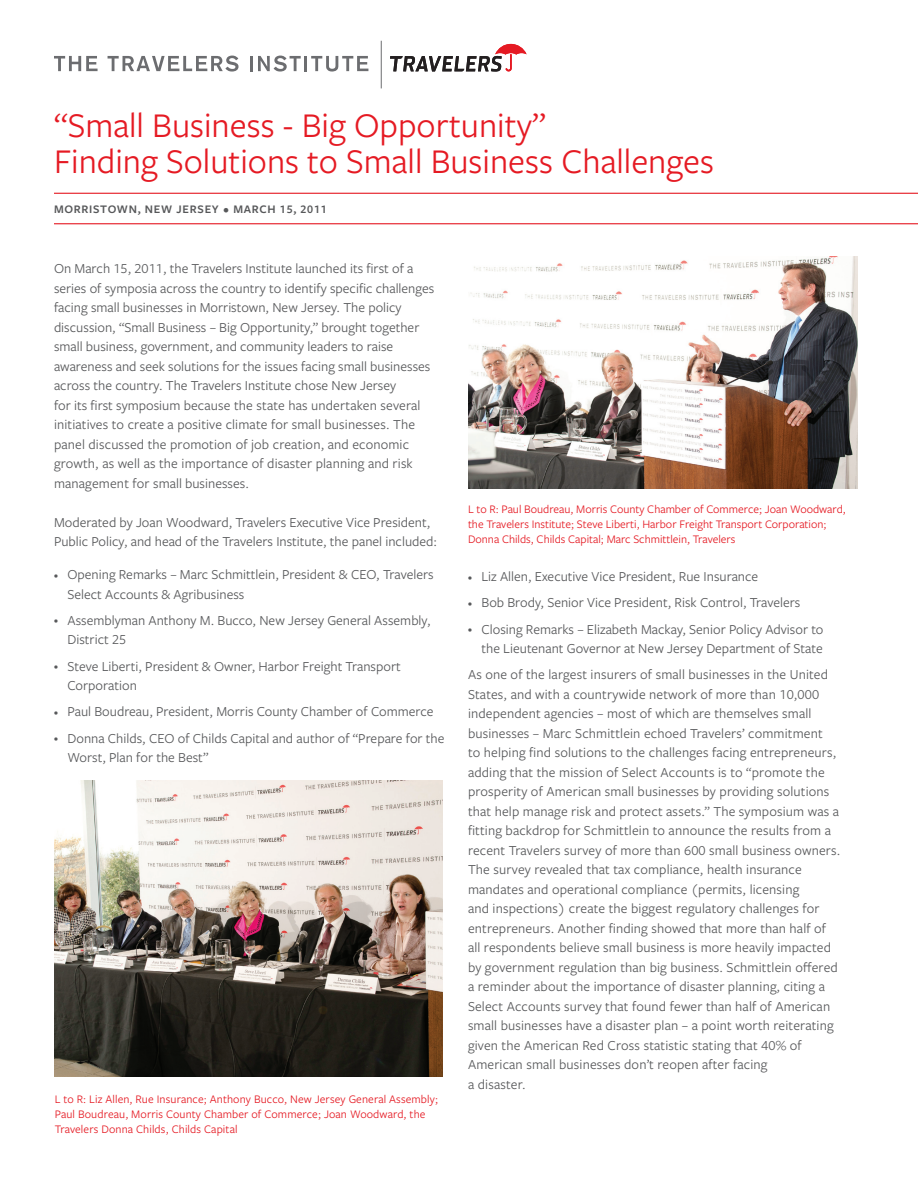
<style>
.page{position:relative;width:918px;height:1188px;background:#fff}
.page>*{position:absolute;margin:0;border:0;box-sizing:border-box;transform-origin:0 0}
.t1{font:36px "Freight Sans Pro";color:#e51a23}
.Body_copy{font:14.25px/19.5px "Freight Sans Pro";letter-spacing:.01em;color:#57585a}
.Bullet{font:14.25px/19.5px "Freight Sans Pro";color:#57585a}
.Body_copy-2{font:12px/15px "Freight Sans Pro";color:#e51a23}
.Sub-title_1_line{font:600 12px "Freight Sans Pro";letter-spacing:.06em;color:#57585a}
.s1{font-size:8.55px}
</style>
<div class="page">
<svg style="left:390px;top:44px;width:137px;height:28px"></svg>
<hr style="left:381px;top:41px;width:1px;height:47px;background:#6c6d70">
<svg style="left:54px;top:56px;width:44px;height:15px"></svg>
<svg style="left:108px;top:56px;width:131px;height:16px"></svg>
<hr style="left:250px;top:56px;width:3px;height:15px;background:#6c6d70">
<svg style="left:258px;top:56px;width:110px;height:16px"></svg>
<hr style="left:54px;top:193px;width:864px;height:1px;background:#e51a23">
<hr style="left:54px;top:223px;width:864px;height:1px;background:#e51a23">
<img style="left:54px;top:781px;width:389px;height:296px">
<img style="left:469px;top:256px;width:389px;height:232px">
<p class="t1" style="left:54px;top:101px;width:494px">“Small Business - Big Opportunity”</p>
<p class="t1" style="left:54px;top:137px;width:662px">Finding Solutions to Small Business Challenges</p>
<p class="Sub-title_1_line" style="left:54px;top:201px;width:274px">MORRISTOWN, NEW JERSEY • MARCH 15, 2011</p>
<p class="Body_copy" style="left:54px;top:258px;width:382px">On March 15, 2011, the Travelers Institute launched its first of a series of symposia across the country to identify specific challenges facing small businesses in Morristown, New Jersey. The policy discussion, “Small Business – Big Opportunity,” brought together small business, government, and community leaders to raise awareness and seek solutions for the issues facing small businesses across the country. The Travelers Institute chose New Jersey<br>for its first symposium because the state has undertaken several initiatives to create a positive climate for small businesses. The panel discussed the promotion of job creation, and economic growth, as well as the importance of disaster planning and risk management for small businesses.</p>
<p class="Body_copy" style="left:54px;top:512px;width:385px">Moderated by Joan Woodward, Travelers Executive Vice President,<br>Public Policy, and head of the Travelers Institute, the panel included:</p>
<p class="Bullet" style="left:68px;top:564px;width:368px;text-indent:-14px"><span class="s1">•</span> Opening Remarks – Marc Schmittlein, President &amp; CEO, Travelers<br>Select Accounts &amp; Agribusiness</p>
<p class="Bullet" style="left:68px;top:610px;width:365px;text-indent:-14px"><span class="s1">•</span> Assemblyman Anthony M. Bucco, New Jersey General Assembly,<br>District 25</p>
<p class="Bullet" style="left:68px;top:656px;width:335px;text-indent:-14px"><span class="s1">•</span> Steve Liberti, President &amp; Owner, Harbor Freight Transport<br>Corporation</p>
<p class="Bullet" style="left:54px;top:701px;width:381px"><span class="s1">•</span> Paul Boudreau, President, Morris County Chamber of Commerce</p>
<p class="Bullet" style="left:68px;top:728px;width:379px;text-indent:-14px"><span class="s1">•</span> Donna Childs, CEO of Childs Capital and author of “Prepare for the<br>Worst, Plan for the Best”</p>
<p class="Body_copy-2" style="left:55px;top:1091px;width:385px">L to R: Liz Allen, Rue Insurance; Anthony Bucco, New Jersey General Assembly;<br>Paul Boudreau, Morris County Chamber of Commerce; Joan Woodward, the<br>Travelers Donna Childs, Childs Capital</p>
<p class="Body_copy-2" style="left:468px;top:501px;width:379px">L to R: Paul Boudreau, Morris County Chamber of Commerce; Joan Woodward, the Travelers Institute; Steve Liberti, Harbor Freight Transport Corporation;<br>Donna Childs, Childs Capital; Marc Schmittlein, Travelers</p>
<p class="Bullet" style="left:468px;top:566px;width:292px"><span class="s1">•</span> Liz Allen, Executive Vice President, Rue Insurance</p>
<p class="Bullet" style="left:468px;top:592px;width:334px"><span class="s1">•</span> Bob Brody, Senior Vice President, Risk Control, Travelers</p>
<p class="Bullet" style="left:468px;top:619px;width:357px;text-align:right"><span class="s1">•</span> Closing Remarks – Elizabeth Mackay, Senior Policy Advisor to the Lieutenant Governor at New Jersey Department of State</p>
<p class="Body_copy" style="left:468px;top:664px;width:374px">As one of the largest insurers of small businesses in the United States, and with a countrywide network of more than 10,000 independent agencies – most of which are themselves small businesses – Marc Schmittlein echoed Travelers’ commitment<br>to helping find solutions to the challenges facing entrepreneurs, adding that the mission of Select Accounts is to “promote the prosperity of American small businesses by providing solutions that help manage risk and protect assets.” The symposium was a fitting backdrop for Schmittlein to announce the results from a recent Travelers survey of more than 600 small business owners.<br>The survey revealed that tax compliance, health insurance mandates and operational compliance (permits, licensing<br>and inspections) create the biggest regulatory challenges for entrepreneurs. Another finding showed that more than half of all respondents believe small business is more heavily impacted by government regulation than big business. Schmittlein offered a reminder about the importance of disaster planning, citing a Select Accounts survey that found fewer than half of American small businesses have a disaster plan – a point worth reiterating given the American Red Cross statistic stating that 40% of American small businesses don’t reopen after facing<br>a disaster.</p>
</div>
